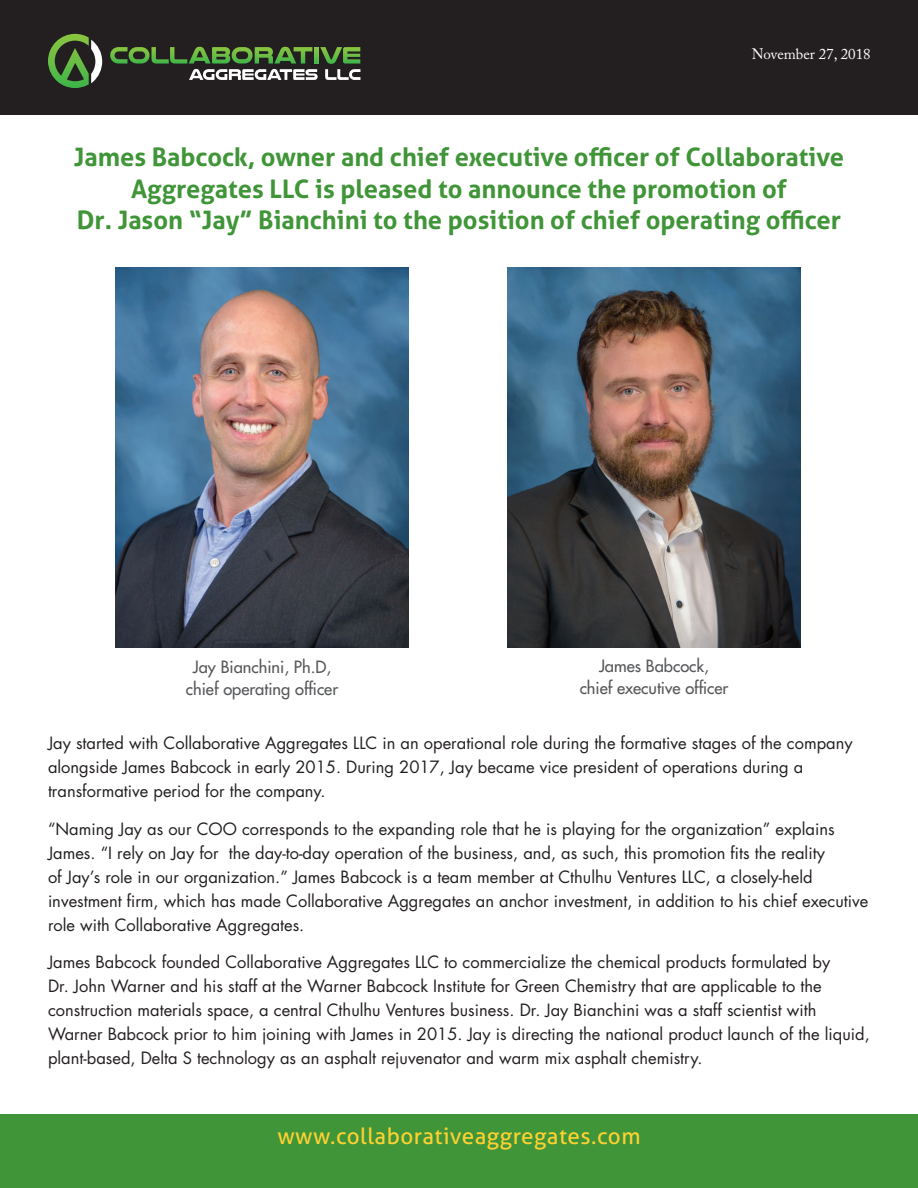
<style>
.page{position:relative;width:918px;height:1188px;background:#fff}
.page>*{position:absolute;margin:0;border:0;box-sizing:border-box;transform-origin:0 0}
.t1{font:700 25.5px/31.5px "Aller";color:#3f9537;text-align:center}
.t2{font:22.5px "Aller";letter-spacing:.02em;color:#fed132}
.t3{font:16.5px/24px "Futura";color:#231f20}
.t4{font:16.5px/22.5px "Futura";color:#57585a;text-align:center}
.t5{font:15px "Adobe Caslon";color:#fff}
</style>
<div class="page">
<div style="left:0;top:1115px;width:918px;height:73px;background:#3f9537"></div>
<div style="left:0;top:0;width:918px;height:114px;background:#231f20"></div>
<img style="left:48px;top:34px;width:41px;height:54px">
<svg style="left:91px;top:40px;width:11px;height:43px"></svg>
<svg style="left:189px;top:69px;width:129px;height:11px"></svg>
<svg style="left:325px;top:69px;width:35px;height:11px"></svg>
<img style="left:110px;top:47px;width:77px;height:17px">
<img style="left:189px;top:47px;width:41px;height:17px">
<img style="left:232px;top:47px;width:21px;height:17px">
<img style="left:255px;top:47px;width:39px;height:17px">
<img style="left:294px;top:47px;width:18px;height:17px">
<img style="left:314px;top:47px;width:46px;height:17px">
<img style="left:115px;top:267px;width:294px;height:380px">
<img style="left:507px;top:267px;width:294px;height:380px">
<p class="t5" style="left:752px;top:45px;width:121px">November 27, 2018</p>
<h1 class="t1" style="left:74px;top:141px;width:772px">James Babcock, owner and chief executive officer of Collaborative<br>Aggregates LLC is pleased to announce the promotion of<br>Dr. Jason “Jay” Bianchini to the position of chief operating officer</h1>
<p class="t4" style="left:186px;top:655px;width:154px">Jay Bianchini, Ph.D, chief operating officer</p>
<p class="t4" style="left:580px;top:654px;width:150px">James Babcock,<br>chief executive officer</p>
<p class="t3" style="left:48px;top:731px;width:806px">Jay started with Collaborative Aggregates LLC in an operational role during the formative stages of the company alongside James Babcock in early 2015. During 2017, Jay became vice president of operations during a transformative period for the company.</p>
<p class="t3" style="left:48px;top:816px;width:822px">“Naming Jay as our COO corresponds to the expanding role that he is playing for the organization” explains James. “I rely on Jay for the day-to-day operation of the business, and, as such, this promotion fits the reality<br>of Jay’s role in our organization.” James Babcock is a team member at Cthulhu Ventures LLC, a closely-held investment firm, which has made Collaborative Aggregates an anchor investment, in addition to his chief executive role with Collaborative Aggregates.</p>
<p class="t3" style="left:48px;top:950px;width:823px">James Babcock founded Collaborative Aggregates LLC to commercialize the chemical products formulated by<br>Dr. John Warner and his staff at the Warner Babcock Institute for Green Chemistry that are applicable to the construction materials space, a central Cthulhu Ventures business. Dr. Jay Bianchini was a staff scientist with Warner Babcock prior to him joining with James in 2015. Jay is directing the national product launch of the liquid, plant-based, Delta S technology as an asphalt rejuvenator and warm mix asphalt chemistry.</p>
<h2 class="t2" style="left:277px;top:1123px;width:365px">www.collaborativeaggregates.com</h2>
</div>
